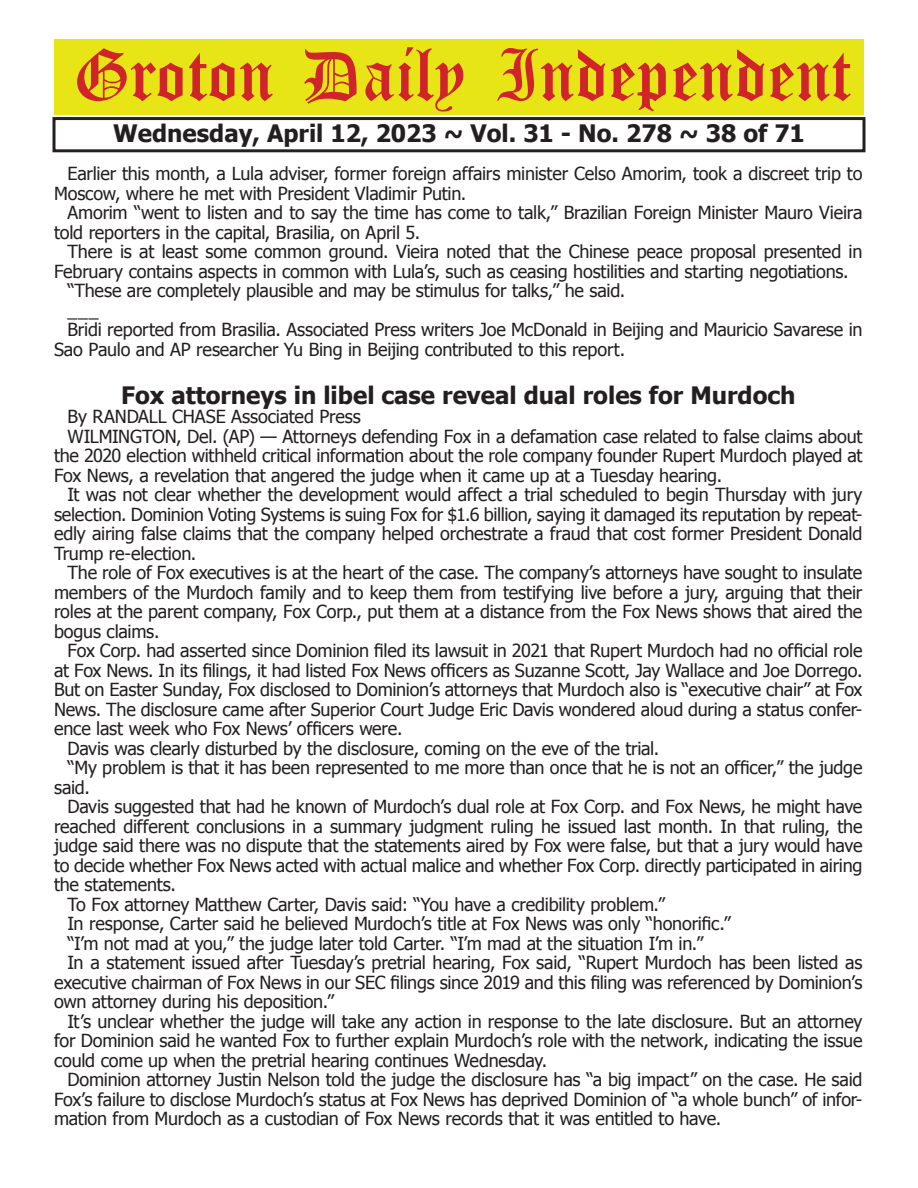
<style>
.page{position:relative;width:918px;height:1188px;background:#fff}
.page>*{position:absolute;margin:0;border:0;box-sizing:border-box;transform-origin:0 0}
.t1{font:54px "Old English Five";color:#d1232a}
.t2{font:700 24px "Tahoma";color:#231f20}
.t3{font:18px/19.5px "Tahoma";letter-spacing:-.01em;color:#231f20}
</style>
<div class="page">
<div style="left:52px;top:117px;width:814px;height:35px;border:3px solid #231f20"></div>
<div style="left:54px;top:40px;width:810px;height:75px;background:#e7e515"></div>
<h1 class="t1" style="left:73px;top:50px;width:779px">Groton Daily Independent</h1>
<h2 class="t2" style="left:113px;top:116px;width:693px">Wednesday, April 12, 2023 ~ Vol. 31 - No. 278 ~ 38 of 71</h2>
<p class="t3" style="left:54px;top:163px;width:810px;text-indent:14px">Earlier this month, a Lula adviser, former foreign affairs minister Celso Amorim, took a discreet trip to<br>Moscow, where he met with President Vladimir Putin.</p>
<p class="t3" style="left:54px;top:202px;width:810px;text-indent:14px">Amorim “went to listen and to say the time has come to talk,” Brazilian Foreign Minister Mauro Vieira told reporters in the capital, Brasilia, on April 5.</p>
<p class="t3" style="left:68px;top:241px;width:796px">There is at least some common ground. Vieira noted that the Chinese peace proposal presented in</p>
<p class="t3" style="left:54px;top:260px;width:796px">February contains aspects in common with Lula’s, such as ceasing hostilities and starting negotiations.</p>
<p class="t3" style="left:68px;top:280px;width:559px">“These are completely plausible and may be stimulus for talks,” he said.</p>
<p class="t3" style="left:68px;top:299px;width:33px">___</p>
<p class="t3" style="left:68px;top:319px;width:797px">Bridi reported from Brasilia. Associated Press writers Joe McDonald in Beijing and Mauricio Savarese in</p>
<p class="t3" style="left:54px;top:338px;width:573px">Sao Paulo and AP researcher Yu Bing in Beijing contributed to this report.</p>
<h2 class="t2" style="left:121px;top:378px;width:676px">Fox attorneys in libel case reveal dual roles for Murdoch</h2>
<p class="t3" style="left:68px;top:406px;width:295px">By RANDALL CHASE Associated Press</p>
<p class="t3" style="left:68px;top:426px;width:797px">WILMINGTON, Del. (AP) — Attorneys defending Fox in a defamation case related to false claims about</p>
<p class="t3" style="left:54px;top:445px;width:810px">the 2020 election withheld critical information about the role company founder Rupert Murdoch played at</p>
<p class="t3" style="left:54px;top:465px;width:670px">Fox News, a revelation that angered the judge when it came up at a Tuesday hearing.</p>
<p class="t3" style="left:68px;top:484px;width:796px">It was not clear whether the development would affect a trial scheduled to begin Thursday with jury</p>
<p class="t3" style="left:54px;top:504px;width:810px">selection. Dominion Voting Systems is suing Fox for $1.6 billion, saying it damaged its reputation by repeat-</p>
<p class="t3" style="left:54px;top:523px;width:810px">edly airing false claims that the company helped orchestrate a fraud that cost former President Donald</p>
<p class="t3" style="left:54px;top:543px;width:144px">Trump re-election.</p>
<p class="t3" style="left:68px;top:562px;width:796px">The role of Fox executives is at the heart of the case. The company’s attorneys have sought to insulate</p>
<p class="t3" style="left:54px;top:582px;width:810px">members of the Murdoch family and to keep them from testifying live before a jury, arguing that their</p>
<p class="t3" style="left:54px;top:601px;width:810px">roles at the parent company, Fox Corp., put them at a distance from the Fox News shows that aired the</p>
<p class="t3" style="left:54px;top:621px;width:107px">bogus claims.</p>
<p class="t3" style="left:68px;top:640px;width:797px">Fox Corp. had asserted since Dominion filed its lawsuit in 2021 that Rupert Murdoch had no official role</p>
<p class="t3" style="left:54px;top:660px;width:810px">at Fox News. In its filings, it had listed Fox News officers as Suzanne Scott, Jay Wallace and Joe Dorrego.</p>
<p class="t3" style="left:54px;top:679px;width:810px">But on Easter Sunday, Fox disclosed to Dominion’s attorneys that Murdoch also is “executive chair” at Fox</p>
<p class="t3" style="left:54px;top:699px;width:810px">News. The disclosure came after Superior Court Judge Eric Davis wondered aloud during a status confer-</p>
<p class="t3" style="left:54px;top:718px;width:350px">ence last week who Fox News’ officers were.</p>
<p class="t3" style="left:68px;top:738px;width:593px">Davis was clearly disturbed by the disclosure, coming on the eve of the trial.</p>
<p class="t3" style="left:68px;top:757px;width:797px">“My problem is that it has been represented to me more than once that he is not an officer,” the judge</p>
<p class="t3" style="left:54px;top:777px;width:37px">said.</p>
<p class="t3" style="left:68px;top:796px;width:796px">Davis suggested that had he known of Murdoch’s dual role at Fox Corp. and Fox News, he might have</p>
<p class="t3" style="left:54px;top:816px;width:810px">reached different conclusions in a summary judgment ruling he issued last month. In that ruling, the</p>
<p class="t3" style="left:54px;top:835px;width:810px">judge said there was no dispute that the statements aired by Fox were false, but that a jury would have</p>
<p class="t3" style="left:54px;top:855px;width:810px">to decide whether Fox News acted with actual malice and whether Fox Corp. directly participated in airing</p>
<p class="t3" style="left:54px;top:874px;width:124px">the statements.</p>
<p class="t3" style="left:68px;top:894px;width:599px">To Fox attorney Matthew Carter, Davis said: “You have a credibility problem.”</p>
<p class="t3" style="left:68px;top:913px;width:665px">In response, Carter said he believed Murdoch’s title at Fox News was only “honorific.”</p>
<p class="t3" style="left:68px;top:933px;width:637px">“I’m not mad at you,” the judge later told Carter. “I’m mad at the situation I’m in.”</p>
<p class="t3" style="left:68px;top:952px;width:796px">In a statement issued after Tuesday’s pretrial hearing, Fox said, “Rupert Murdoch has been listed as</p>
<p class="t3" style="left:54px;top:972px;width:810px">executive chairman of Fox News in our SEC filings since 2019 and this filing was referenced by Dominion’s</p>
<p class="t3" style="left:54px;top:991px;width:282px">own attorney during his deposition.”</p>
<p class="t3" style="left:68px;top:1011px;width:797px">It’s unclear whether the judge will take any action in response to the late disclosure. But an attorney</p>
<p class="t3" style="left:54px;top:1030px;width:810px">for Dominion said he wanted Fox to further explain Murdoch’s role with the network, indicating the issue</p>
<p class="t3" style="left:54px;top:1050px;width:495px">could come up when the pretrial hearing continues Wednesday.</p>
<p class="t3" style="left:68px;top:1069px;width:797px">Dominion attorney Justin Nelson told the judge the disclosure has “a big impact” on the case. He said</p>
<p class="t3" style="left:54px;top:1089px;width:810px">Fox’s failure to disclose Murdoch’s status at Fox News has deprived Dominion of “a whole bunch” of infor-</p>
<p class="t3" style="left:54px;top:1108px;width:669px">mation from Murdoch as a custodian of Fox News records that it was entitled to have.</p>
</div>
